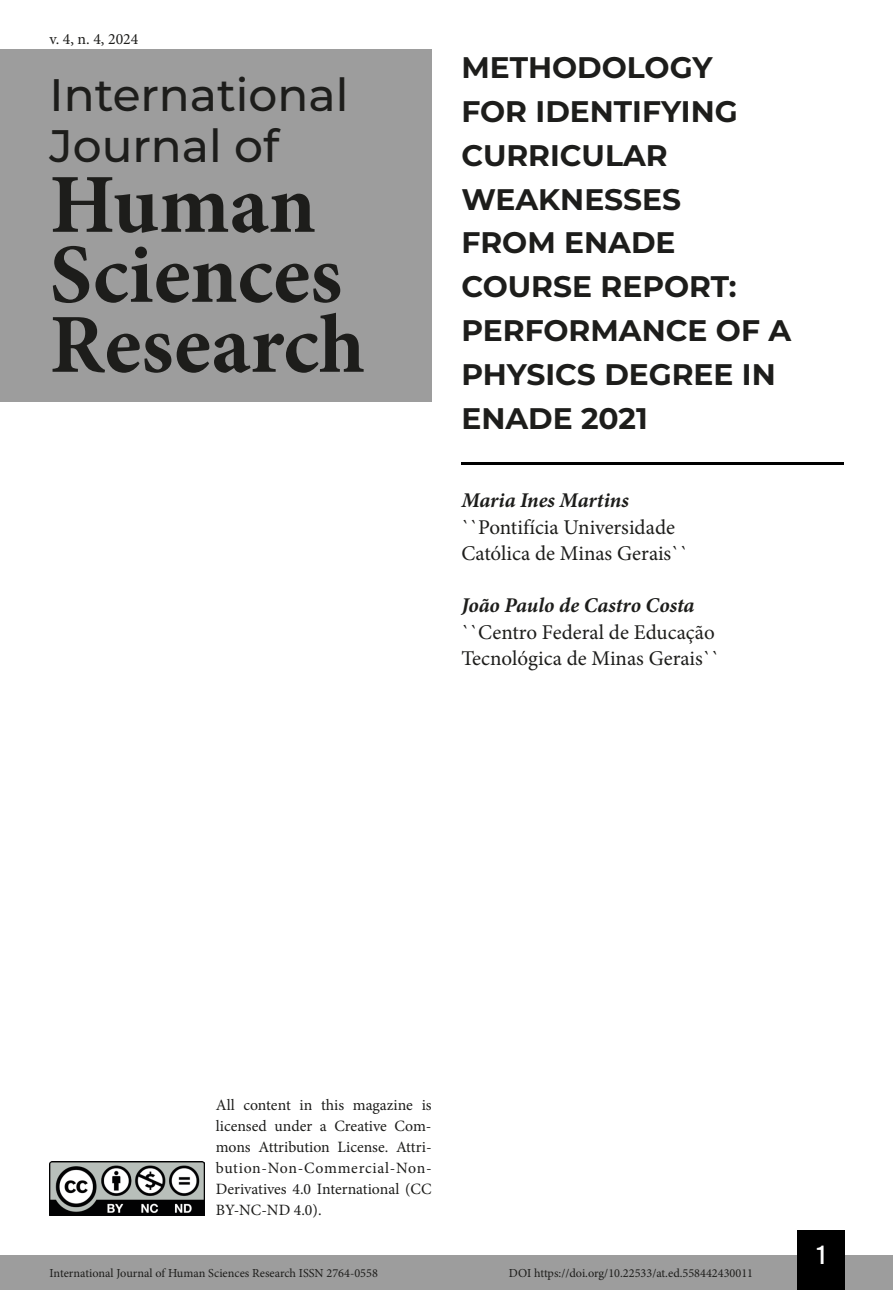
<style>
.page{position:relative;width:893px;height:1290px;background:#fff}
.page>*{position:absolute;margin:0;border:0;box-sizing:border-box;transform-origin:0 0}
.t1{font:700 84px/70px "Minion Pro";color:#1d1d1b}
.t2{font:500 45.5px/50.8px "Montserrat";color:#1d1d1b}
.t3{font:700 29.75px/43.8px "Montserrat";color:#1d1d1b}
.t4{font:26.25px "Bebas Kai";color:#fff}
.t5{font:21px/26.2px "Minion Pro";color:#1d1d1b}
.t6{font:italic 700 21px "Minion Pro";color:#1d1d1b}
.t7{font:15.75px/21px "Minion Pro";color:#1d1d1b;text-align:justify}
.t8{font:12.25px "Minion Pro";color:#1d1d1b}
</style>
<div class="page">
<div style="left:0;top:1255px;width:893px;height:35px;background:#9d9d9d"></div>
<div style="left:797px;top:1230px;width:48px;height:60px;background:#000"></div>
<img style="left:50px;top:1161px;width:154px;height:54px">
<div style="left:0;top:50px;width:432px;height:352px;background:#9d9d9d"></div>
<hr style="left:461px;top:462px;width:382px;height:3px;background:#000">
<p class="t7" style="left:50px;top:28px;width:90px">v. 4, n. 4, 2024</p>
<h2 class="t2" style="left:50px;top:68px;width:300px">International<br>Journal of</h2>
<h1 class="t1" style="left:50px;top:169px;width:317px">Human<br>Sciences<br>Research</h1>
<h3 class="t3" style="left:461px;top:44px;width:331px">METHODOLOGY<br>FOR IDENTIFYING<br>CURRICULAR<br>WEAKNESSES<br>FROM ENADE<br>COURSE REPORT:<br>PERFORMANCE OF A<br>PHYSICS DEGREE IN<br>ENADE 2021</h3>
<h3 class="t6" style="left:461px;top:485px;width:169px">Maria Ines Martins</h3>
<h3 class="t5" style="left:461px;top:514px;width:228px">``Pontifícia Universidade<br>Católica de Minas Gerais``</h3>
<h3 class="t6" style="left:461px;top:590px;width:235px">João Paulo de Castro Costa</h3>
<h3 class="t5" style="left:461px;top:619px;width:260px">``Centro Federal de Educação<br>Tecnológica de Minas Gerais``</h3>
<p class="t7" style="left:216px;top:1095px;width:217px">All content in this magazine is licensed under a Creative Com&shy;mons Attribution License. Attri&shy;bution-Non-Commercial-Non-Derivatives 4.0 International (CC BY-NC-ND 4.0).</p>
<p class="t8" style="left:50px;top:1265px;width:330px">International Journal of Human Sciences Research ISSN 2764-0558</p>
<p class="t8" style="left:509px;top:1265px;width:246px">DOI https://doi.org/10.22533/at.ed.558442430011</p>
<h3 class="t4" style="left:817px;top:1241px;width:10px">1</h3>
</div>
